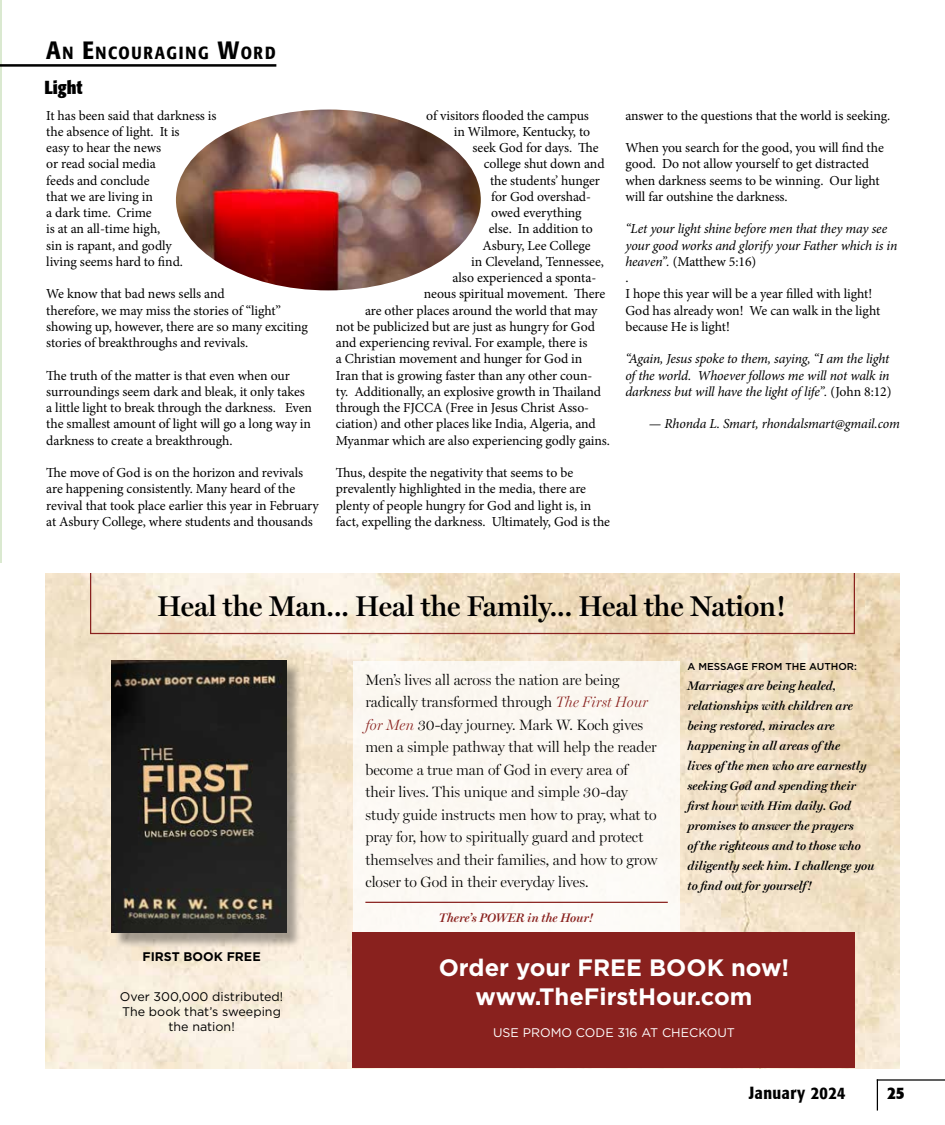
<style>
.page{position:relative;width:945px;height:1125px;background:#fff}
.page>*{position:absolute;margin:0;border:0;box-sizing:border-box;transform-origin:0 0}
.t1{font:600 28.75px "Miller Display";color:#000}
.t2{font:700 23.75px/28.5px "Gotham";color:#fff;text-align:center}
.t3{font:700 condensed 18.75px "Formata";letter-spacing:-.005em;color:#000}
.t4{font:500 condensed 17.5px "Formata";letter-spacing:.105em;color:#000}
.t5{font:500 condensed 17.5px "Formata";letter-spacing:.03em;color:#000}
.t6{font:700 condensed 17.5px "Formata";color:#000}
.t7{font:300 15px/22.5px "Miller Display";color:#000}
.t8{font:13.75px/16.2px "Minion Pro";letter-spacing:-.005em;color:#000}
.t9{font:italic 13.75px/16.2px "Minion Pro";letter-spacing:-.015em;color:#000}
.t10{font:italic 600 12.5px/20px "Miller Display";color:#000}
.t11{font:12.5px/15px "Gotham";color:#000;text-align:center}
.t12{font:12.5px "Gotham";color:#fff}
.t13{font:italic 600 12.5px "Miller Display";color:#89211e}
.t14{font:700 12.5px "Gotham";color:#000}
.t15{font:500 10px "Gotham";color:#000}
.s1{font-size:25px}
.s2{font-style:italic}
.s3{font-style:normal}
.s4{font-style:italic;color:#89211e}
</style>
<div class="page">
<hr style="left:877px;top:1079px;width:68px;height:2px;background:#000">
<hr style="left:877px;top:1079px;width:1px;height:32px;background:#000">
<hr style="left:0;top:0;width:1px;height:562px;background:#dae9d0">
<hr style="left:0;top:64px;width:276px;height:3px;background:#000">
<img style="left:176px;top:110px;width:305px;height:180px">
<img style="left:45px;top:573px;width:855px;height:495px">
<div style="left:113px;top:663px;width:189px;height:286px;background:#000;opacity:.34"></div>
<img style="left:112px;top:661px;width:174px;height:272px">
<div style="left:353px;top:661px;width:326px;height:272px;background:#fcf9f3"></div>
<svg style="left:90px;top:573px;width:765px;height:61px"></svg>
<div style="left:353px;top:933px;width:502px;height:135px;background:#89211e"></div>
<hr style="left:365px;top:902px;width:303px;height:1px;background:#89211e">
<p class="t4" style="left:46px;top:42px;width:231px"><span class="s1">A</span>N <span class="s1">E</span>NCOURAGING <span class="s1">W</span>ORD</p>
<h3 class="t3" style="left:44px;top:76px;width:40px">Light</h3>
<p class="t8" style="left:46px;top:107px;width:172px">It has been said that darkness is the absence of light. It is<br>easy to hear the news<br>or read social media<br>feeds and conclude<br>that we are living in<br>a dark time. Crime<br>is at an all-time high,<br>sin is rapant, and godly<br>living seems hard to find.</p>
<p class="t8" style="left:46px;top:286px;width:263px">We know that bad news sells and<br>therefore, we may miss the stories of “light” showing up, however, there are so many exciting stories of breakthroughs and revivals.</p>
<p class="t8" style="left:46px;top:367px;width:267px">The truth of the matter is that even when our surroundings seem dark and bleak, it only takes a little light to break through the darkness. Even the smallest amount of light will go a long way in darkness to create a breakthrough.</p>
<p class="t8" style="left:46px;top:465px;width:274px">The move of God is on the horizon and revivals are happening consistently. Many heard of the revival that took place earlier this year in February at Asbury College, where students and thousands</p>
<p class="t8" style="left:426px;top:107px;width:164px">of visitors flooded the campus</p>
<p class="t8" style="left:454px;top:123px;width:138px">in Wilmore, Kentucky, to</p>
<p class="t8" style="left:473px;top:140px;width:128px">seek God for days. The</p>
<p class="t8" style="left:484px;top:156px;width:122px">college shut down and</p>
<p class="t8" style="left:490px;top:172px;width:111px">the students’ hunger</p>
<p class="t8" style="left:491px;top:188px;width:101px">for God overshad-</p>
<p class="t8" style="left:491px;top:205px;width:92px">owed everything</p>
<p class="t8" style="left:489px;top:221px;width:105px">else. In addition to</p>
<p class="t8" style="left:483px;top:237px;width:109px">Asbury, Lee College</p>
<p class="t8" style="left:471px;top:253px;width:134px">in Cleveland, Tennessee,</p>
<p class="t8" style="left:453px;top:270px;width:145px">also experienced a sponta-</p>
<p class="t8" style="left:424px;top:286px;width:183px">neous spiritual movement. There</p>
<p class="t8" style="left:365px;top:302px;width:234px">are other places around the world that may</p>
<p class="t8" style="left:336px;top:318px;width:261px">not be publicized but are just as hungry for God</p>
<p class="t8" style="left:336px;top:335px;width:253px">and experiencing revival. For example, there is</p>
<p class="t8" style="left:336px;top:351px;width:248px">a Christian movement and hunger for God in</p>
<p class="t8" style="left:336px;top:367px;width:258px">Iran that is growing faster than any other coun-</p>
<p class="t8" style="left:336px;top:383px;width:267px">ty. Additionally, an explosive growth in Thailand</p>
<p class="t8" style="left:336px;top:400px;width:255px">through the FJCCA (Free in Jesus Christ Asso-</p>
<p class="t8" style="left:336px;top:416px;width:262px">ciation) and other places like India, Algeria, and</p>
<p class="t8" style="left:336px;top:432px;width:276px">Myanmar which are also experiencing godly gains.</p>
<p class="t8" style="left:336px;top:465px;width:276px">Thus, despite the negativity that seems to be prevalently highlighted in the media, there are plenty of people hungry for God and light is, in fact, expelling the darkness. Ultimately, God is the</p>
<p class="t8" style="left:625px;top:107px;width:267px">answer to the questions that the world is seeking.</p>
<p class="t8" style="left:625px;top:140px;width:260px">When you search for the good, you will find the good. Do not allow yourself to get distracted when darkness seems to be winning. Our light will far outshine the darkness.</p>
<p class="t8" style="left:625px;top:221px;width:273px"><span class="s2">“Let your light shine before men that they may see your good works and glorify your Father which is in heaven”.</span> (Matthew 5:16)<br>.<br>I hope this year will be a year filled with light!<br>God has already won! We can walk in the light because He is light!</p>
<p class="t9" style="left:625px;top:351px;width:268px">“Again, Jesus spoke to them, saying, “I am the light of the world. Whoever follows me will not walk in darkness but will have the light of life”. <span class="s3">(John 8:12)</span></p>
<p class="t9" style="left:649px;top:416px;width:253px">— Rhonda L. Smart, rhondalsmart@gmail.com</p>
<h1 class="t1" style="left:157px;top:589px;width:630px">Heal the Man... Heal the Family... Heal the Nation!</h1>
<p class="t14" style="left:142px;top:950px;width:120px">FIRST BOOK FREE</p>
<p class="t11" style="left:120px;top:989px;width:165px">Over 300,000 distributed!<br>The book that’s sweeping the nation!</p>
<p class="t7" style="left:365px;top:668px;width:294px">Men’s lives all across the nation are being radically transformed through <span class="s4">The First Hour for Men</span> 30-day journey. Mark W. Koch gives men a simple pathway that will help the reader become a true man of God in every area of their lives. This unique and simple 30-day study guide instructs men how to pray, what to pray for, how to spiritually guard and protect themselves and their families, and how to grow closer to God in their everyday lives.</p>
<p class="t13" style="left:439px;top:910px;width:156px">There’s POWER in the Hour!</p>
<p class="t15" style="left:688px;top:661px;width:171px">A MESSAGE FROM THE AUTHOR:</p>
<p class="t10" style="left:688px;top:676px;width:189px">Marriages are being healed, relationships with children are being restored, miracles are happening in all areas of the<br>lives of the men who are earnestly seeking God and spending their first hour with Him daily. God promises to answer the prayers<br>of the righteous and to those who diligently seek him. I challenge you to find out for yourself!</p>
<h2 class="t2" style="left:439px;top:953px;width:352px">Order your FREE BOOK now! www.TheFirstHour.com</h2>
<p class="t12" style="left:493px;top:1026px;width:243px">USE PROMO CODE 316 AT CHECKOUT</p>
<p class="t5" style="left:749px;top:1082px;width:98px">January 2024</p>
<p class="t6" style="left:887px;top:1082px;width:19px">25</p>
</div>
